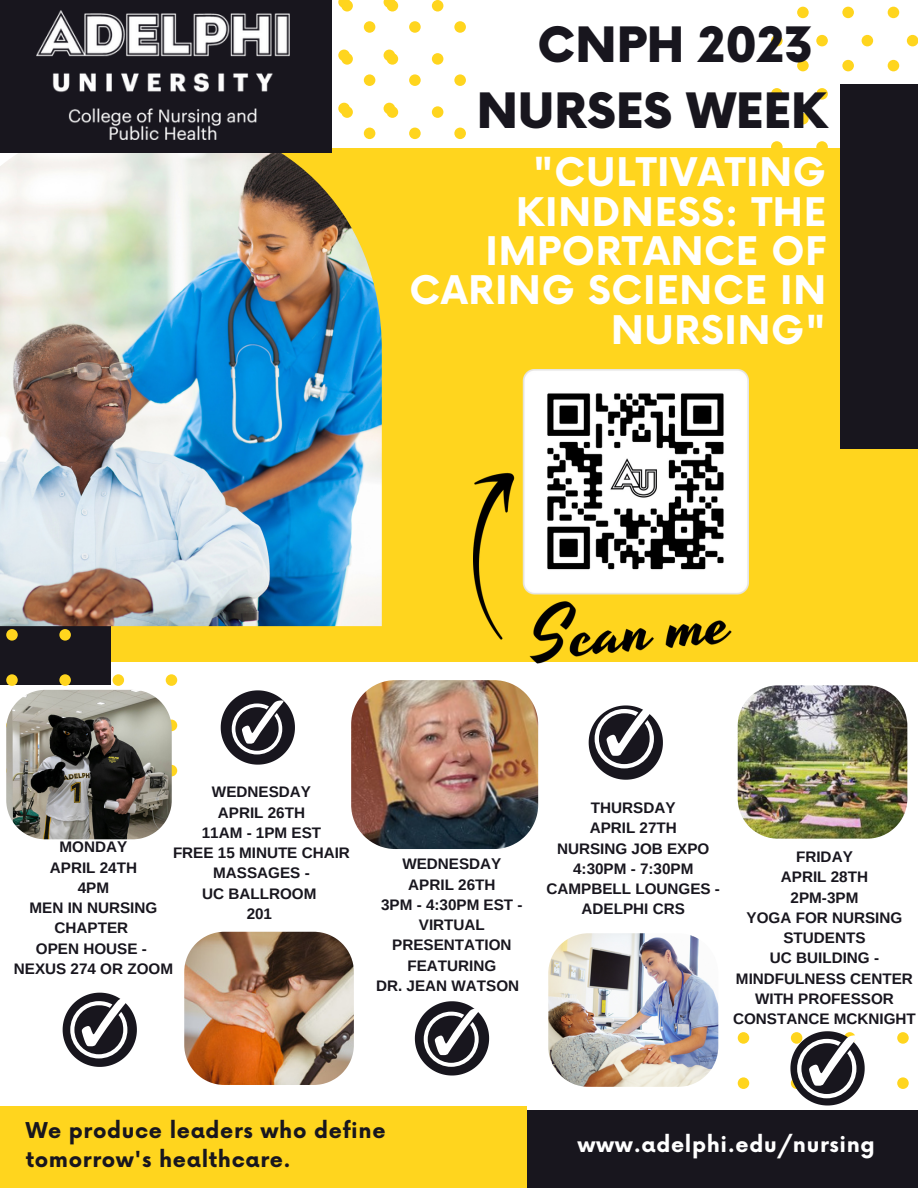
<style>
.page{position:relative;width:918px;height:1188px;background:#fff}
.page>*{position:absolute;margin:0;border:0;box-sizing:border-box;transform-origin:0 0}
.t1{font:900 47.55px "Now";color:#18161e}
.t2{font:700 38.4px/39.3px "Now";letter-spacing:.02em;color:#fff;text-align:right}
.t3{font:700 21.3px/29.2px "Now";letter-spacing:.03em;color:#18161e}
.t4{font:700 21.3px "Now";letter-spacing:.03em;color:#fff}
.t5{font:700 15.3px/20.2px "Arimo";color:#18161e;text-align:center}
</style>
<div class="page">
<div style="left:26px;top:148px;width:892px;height:513px;background:#ffd51e"></div>
<img style="left:0;top:153px;width:382px;height:473px">
<img style="left:351px;top:680px;width:187px;height:169px">
<div style="left:51px;top:1111px;width:867px;height:77px;background:#18161e"></div>
<div style="left:0;top:1106px;width:526px;height:82px;background:#ffd51e"></div>
<svg style="left:248px;top:0;width:218px;height:171px"></svg>
<svg style="left:221px;top:690px;width:74px;height:75px"></svg>
<svg style="left:415px;top:1001px;width:74px;height:75px"></svg>
<img style="left:548px;top:933px;width:170px;height:154px">
<img style="left:474px;top:369px;width:274px;height:316px">
<div style="left:0;top:0;width:332px;height:153px;background:#18161e"></div>
<img style="left:36px;top:11px;width:253px;height:129px">
<svg style="left:771px;top:6px;width:147px;height:147px"></svg>
<div style="left:841px;top:84px;width:77px;height:365px;background:#18161e"></div>
<svg style="left:6px;top:629px;width:171px;height:147px"></svg>
<img style="left:6px;top:690px;width:166px;height:149px">
<svg style="left:63px;top:993px;width:74px;height:74px"></svg>
<svg style="left:589px;top:705px;width:74px;height:75px"></svg>
<img style="left:738px;top:685px;width:169px;height:154px">
<svg style="left:738px;top:1031px;width:171px;height:80px"></svg>
<img style="left:184px;top:932px;width:170px;height:153px">
<p class="t1" style="left:538px;top:19px;width:277px">CNPH 2023</p>
<p class="t1" style="left:477px;top:85px;width:352px">NURSES WEEK</p>
<p class="t2" style="left:410px;top:155px;width:418px">"CULTIVATING<br>KINDNESS: THE<br>IMPORTANCE OF<br>CARING SCIENCE IN<br>NURSING"</p>
<p class="t5" style="left:212px;top:782px;width:101px">WEDNESDAY</p>
<p class="t5" style="left:218px;top:802px;width:89px">APRIL 26TH</p>
<p class="t5" style="left:202px;top:822px;width:121px">11AM - 1PM EST</p>
<p class="t5" style="left:173px;top:843px;width:178px">FREE 15 MINUTE CHAIR<br>MASSAGES -</p>
<p class="t5" style="left:202px;top:883px;width:116px">UC BALLROOM</p>
<p class="t5" style="left:247px;top:903px;width:27px">201</p>
<p class="t5" style="left:60px;top:837px;width:69px">MONDAY</p>
<p class="t5" style="left:50px;top:857px;width:89px">APRIL 24TH</p>
<p class="t5" style="left:78px;top:878px;width:33px">4PM</p>
<p class="t5" style="left:30px;top:898px;width:129px">MEN IN NURSING<br>CHAPTER</p>
<p class="t5" style="left:36px;top:938px;width:112px">OPEN HOUSE -</p>
<p class="t5" style="left:14px;top:959px;width:161px">NEXUS 274 OR ZOOM</p>
<p class="t5" style="left:402px;top:854px;width:101px">WEDNESDAY</p>
<p class="t5" style="left:408px;top:874px;width:89px">APRIL 26TH</p>
<p class="t5" style="left:381px;top:894px;width:143px">3PM - 4:30PM EST -<br>VIRTUAL<br>PRESENTATION<br>FEATURING</p>
<p class="t5" style="left:376px;top:975px;width:145px">DR. JEAN WATSON</p>
<p class="t5" style="left:591px;top:798px;width:86px">THURSDAY</p>
<p class="t5" style="left:590px;top:818px;width:89px">APRIL 27TH</p>
<p class="t5" style="left:557px;top:838px;width:154px">NURSING JOB EXPO</p>
<p class="t5" style="left:573px;top:858px;width:122px">4:30PM - 7:30PM</p>
<p class="t5" style="left:547px;top:879px;width:175px">CAMPBELL LOUNGES -<br>ADELPHI CRS</p>
<p class="t5" style="left:796px;top:847px;width:58px">FRIDAY</p>
<p class="t5" style="left:781px;top:867px;width:89px">APRIL 28TH</p>
<p class="t5" style="left:791px;top:887px;width:69px">2PM-3PM</p>
<p class="t5" style="left:747px;top:907px;width:157px">YOGA FOR NURSING<br>STUDENTS</p>
<p class="t5" style="left:736px;top:948px;width:178px">UC BUILDING -<br>MINDFULNESS CENTER</p>
<p class="t5" style="left:733px;top:988px;width:184px">WITH PROFESSOR<br>CONSTANCE MCKNIGHT</p>
<p class="t3" style="left:26px;top:1117px;width:361px">We produce leaders who define tomorrow's healthcare.</p>
<p class="t4" style="left:577px;top:1133px;width:299px">www.adelphi.edu/nursing</p>
</div>
